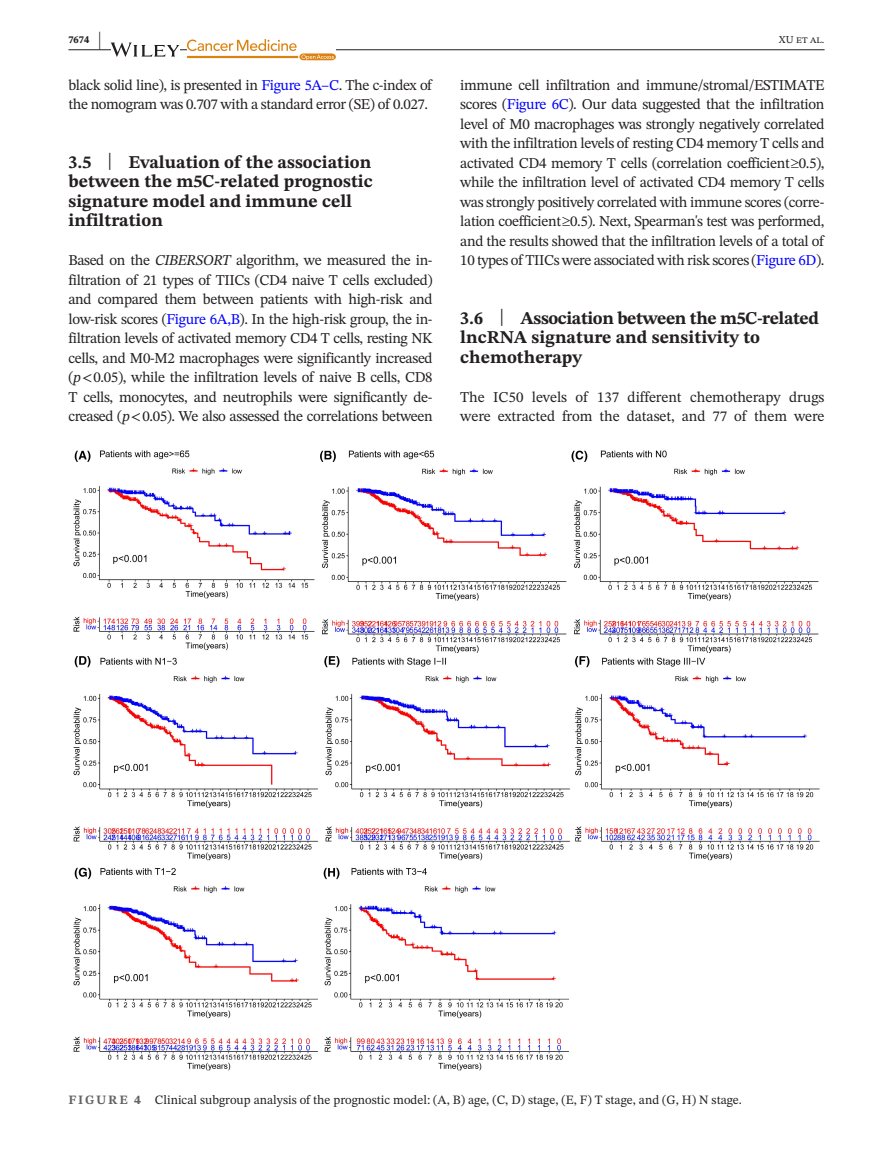
<style>
.page{position:relative;width:893px;height:1174px;background:#fff}
.page>*{position:absolute;margin:0;border:0;box-sizing:border-box;transform-origin:0 0}
.t1{font:700 18px/19.5px "STIX Two Text";color:#231f20}
.t2{font:15px/19.5px "STIX Two Text";letter-spacing:-.025em;color:#231f20;text-align:justify}
.t3{font:15px/19.5px "STIX Two Text";letter-spacing:-.005em;color:#231f20}
.t4{font:12.75px "STIX Two Text";color:#231f20}
.t5{font:10.5px "STIX Two Text";color:#231f20}
.t6{font:700 10.5px "STIX Two Text";color:#231f20}
.s1{font-size:21px}
.s2{color:#00f}
.s3{font-weight:400;font-size:23.7px}
.s4{font-style:italic}
.s5{font-family:"STIX"}
.s6{font-weight:700;color:#636366}
</style>
<div class="page">
<hr style="left:68px;top:49px;width:756px;height:1px;background:#231f20">
<svg style="left:111px;top:43px;width:68px;height:14px"></svg>
<svg style="left:187px;top:39px;width:149px;height:21px"></svg>
<img style="left:73px;top:450px;width:747px;height:621px">
<p class="t6" style="left:68px;top:32px;width:34px">7674 <span class="s1">|</span></p>
<p class="t5" style="left:779px;top:32px;width:47px">XU et al.</p>
<p class="t2" style="left:68px;top:75px;width:365px">black solid line), is presented in <span class="s2">Figure 5A–C</span>. The c-index of the nomogram was 0.707 with a standard error (SE) of 0.027.</p>
<p class="t2" style="left:460px;top:75px;width:366px">immune cell infiltration and immune/stromal/ESTIMATE scores (<span class="s2">Figure 6C</span>). Our data suggested that the infiltration level of M0 macrophages was strongly negatively correlated with the infiltration levels of resting CD4 memory T cells and activated CD4 memory T cells (correlation coefficient≥0.5), while the infiltration level of activated CD4 memory T cells was strongly positively correlated with immune scores (corre&shy;lation coefficient≥0.5). Next, Spearman's test was performed, and the results showed that the infiltration levels of a total of 10 types of TIICs were associated with risk scores (<span class="s2">Figure 6D</span>).</p>
<p class="t1" style="left:68px;top:152px;width:306px">3.5 <span class="s3">|</span> Evaluation of the association between the m5C-related prognostic signature model and immune cell infiltration</p>
<p class="t2" style="left:68px;top:250px;width:366px">Based on the <span class="s4">CIBERSORT</span> algorithm, we measured the in&shy;filtration of 21 types of TIICs (CD4 naive T cells excluded) and compared them between patients with high-risk and low-risk scores (<span class="s2">Figure 6A,B</span>). In the high-risk group, the in&shy;filtration levels of activated memory CD4 T cells, resting NK cells, and M0-M2 macrophages were significantly increased (<span class="s4">p</span><span class="s5">&lt;</span>0.05), while the infiltration levels of naive B cells, CD8<br>T cells, monocytes, and neutrophils were significantly de&shy;creased (<span class="s4">p</span><span class="s5">&lt;</span>0.05). We also assessed the correlations between</p>
<p class="t1" style="left:460px;top:308px;width:360px">3.6 <span class="s3">|</span> Association between the m5C-related lncRNA signature and sensitivity to chemotherapy</p>
<p class="t3" style="left:460px;top:387px;width:366px">The IC50 levels of 137 different chemotherapy drugs were extracted from the dataset, and 77 of them were</p>
<p class="t4" style="left:68px;top:1090px;width:675px"><span class="s6">FIGURE 4</span> Clinical subgroup analysis of the prognostic model: (A, B) age, (C, D) stage, (E, F) T stage, and (G, H) N stage.</p>
</div>
